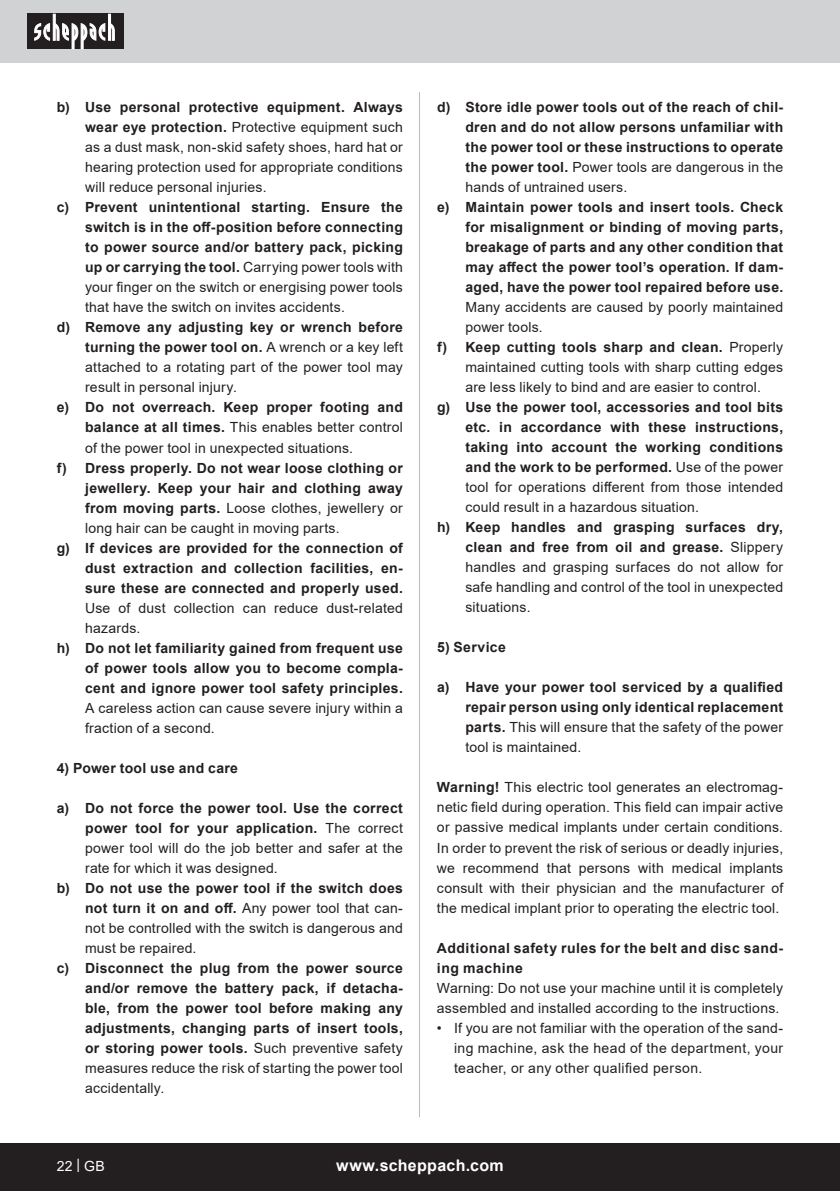
<style>
.page{position:relative;width:840px;height:1191px;background:#fff}
.page>*{position:absolute;margin:0;border:0;box-sizing:border-box;transform-origin:0 0}
.t1{font:700 16px "Arial";letter-spacing:.02em;color:#fff}
.t2{font:700 14px/20px "Arial";letter-spacing:.02em;color:#231f20;text-align:justify}
.t3{font:14px/20px "Arial";letter-spacing:.015em;color:#231f20;text-align:justify}
.t4{font:14px "Arial";color:#fff}
.s1{font-weight:700}
.s2{font-weight:400}
</style>
<div class="page">
<div style="left:0;top:0;width:839px;height:63px;background:#d1d2d4"></div>
<div style="left:0;top:1143px;width:839px;height:48px;background:#231f20"></div>
<div style="left:27px;top:14px;width:96px;height:35px;background:#231f20"></div>
<svg style="left:34px;top:14px;width:81px;height:35px"></svg>
<hr style="left:419px;top:92px;width:1px;height:1025px;background:#b9bdc0">
<p class="t3" style="left:85px;top:97px;width:319px;text-indent:-28px"><span class="s1">b) Use personal protective equipment. Always wear eye protection.</span> Protective equipment such as a dust mask, non-skid safety shoes, hard hat or hearing protection used for appropriate conditions will reduce personal injuries.</p>
<p class="t2" style="left:85px;top:198px;width:319px;text-indent:-28px">c) Prevent unintentional starting. Ensure the switch is in the off-position before connecting to power source and/or battery pack, picking up or carrying the tool. <span class="s2">Carrying power tools with your finger on the switch or energising power tools that have the switch on invites accidents.</span></p>
<p class="t3" style="left:85px;top:317px;width:319px;text-indent:-28px"><span class="s1">d) Remove any adjusting key or wrench before turning the power tool on.</span> A wrench or a key left attached to a rotating part of the power tool may result in personal injury.</p>
<p class="t3" style="left:85px;top:397px;width:319px;text-indent:-28px"><span class="s1">e) Do not overreach. Keep proper footing and balance at all times.</span> This enables better control of the power tool in unexpected situations.</p>
<p class="t2" style="left:85px;top:458px;width:319px;text-indent:-28px">f) Dress properly. Do not wear loose clothing or jewellery. Keep your hair and clothing away from moving parts. <span class="s2">Loose clothes, jewellery or long hair can be caught in moving parts.</span></p>
<p class="t2" style="left:85px;top:538px;width:319px;text-indent:-28px">g) If devices are provided for the connection of dust extraction and collection facilities, en&shy;sure these are connected and properly used.</p>
<p class="t3" style="left:85px;top:597px;width:319px">Use of dust collection can reduce dust-related hazards.</p>
<p class="t2" style="left:85px;top:638px;width:319px;text-indent:-28px">h) Do not let familiarity gained from frequent use of power tools allow you to become compla&shy;cent and ignore power tool safety principles.</p>
<p class="t3" style="left:85px;top:697px;width:319px">A careless action can cause severe injury within a fraction of a second.</p>
<p class="t2" style="left:57px;top:758px;width:183px">4) Power tool use and care</p>
<p class="t3" style="left:85px;top:797px;width:319px;text-indent:-28px"><span class="s1">a) Do not force the power tool. Use the correct power tool for your application.</span> The correct power tool will do the job better and safer at the rate for which it was designed.</p>
<p class="t3" style="left:85px;top:877px;width:319px;text-indent:-28px"><span class="s1">b) Do not use the power tool if the switch does not turn it on and off.</span> Any power tool that can&shy;not be controlled with the switch is dangerous and must be repaired.</p>
<p class="t2" style="left:85px;top:958px;width:319px;text-indent:-28px">c) Disconnect the plug from the power source and/or remove the battery pack, if detacha&shy;ble, from the power tool before making any adjustments, changing parts of insert tools, or storing power tools. <span class="s2">Such preventive safety measures reduce the risk of starting the power tool accidentally.</span></p>
<p class="t2" style="left:465px;top:97px;width:319px;text-indent:-28px">d) Store idle power tools out of the reach of chil&shy;dren and do not allow persons unfamiliar with the power tool or these instructions to operate the power tool. <span class="s2">Power tools are dangerous in the hands of untrained users.</span></p>
<p class="t2" style="left:465px;top:197px;width:319px;text-indent:-28px">e) Maintain power tools and insert tools. Check for misalignment or binding of moving parts, breakage of parts and any other condition that may affect the power tool’s operation. If dam&shy;aged, have the power tool repaired before use.</p>
<p class="t3" style="left:465px;top:297px;width:319px">Many accidents are caused by poorly maintained</p>
<p class="t3" style="left:465px;top:317px;width:79px">power tools.</p>
<p class="t2" style="left:437px;top:337px;width:347px">f) Keep cutting tools sharp and clean. <span class="s2">Properly</span></p>
<p class="t3" style="left:465px;top:357px;width:319px">maintained cutting tools with sharp cutting edges</p>
<p class="t3" style="left:465px;top:377px;width:297px">are less likely to bind and are easier to control.</p>
<p class="t2" style="left:465px;top:397px;width:319px;text-indent:-28px">g) Use the power tool, accessories and tool bits etc. in accordance with these instructions, taking into account the working conditions and the work to be performed. <span class="s2">Use of the power tool for operations different from those intended could result in a hazardous situation.</span></p>
<p class="t3" style="left:465px;top:517px;width:319px;text-indent:-28px"><span class="s1">h) Keep handles and grasping surfaces dry, clean and free from oil and grease.</span> Slippery handles and grasping surfaces do not allow for safe handling and control of the tool in unexpected situations.</p>
<p class="t2" style="left:437px;top:637px;width:70px">5) Service</p>
<p class="t2" style="left:465px;top:677px;width:319px;text-indent:-28px">a) Have your power tool serviced by a qualified repair person using only identical replacement parts. <span class="s2">This will ensure that the safety of the power tool is maintained.</span></p>
<p class="t3" style="left:437px;top:777px;width:347px"><span class="s1">Warning!</span> This electric tool generates an electromag&shy;netic field during operation. This field can impair active or passive medical implants under certain conditions.<br>In order to prevent the risk of serious or deadly injuries, we recommend that persons with medical implants consult with their physician and the manufacturer of the medical implant prior to operating the electric tool.</p>
<p class="t2" style="left:437px;top:937px;width:347px">Additional safety rules for the belt and disc sand&shy;ing machine</p>
<p class="t3" style="left:437px;top:977px;width:347px">Warning: Do not use your machine until it is completely assembled and installed according to the instructions.</p>
<p class="t3" style="left:454px;top:1017px;width:330px;text-indent:-17px">• If you are not familiar with the operation of the sand&shy;ing machine, ask the head of the department, your teacher, or any other qualified person.</p>
<p class="t4" style="left:57px;top:1156px;width:50px">22 | GB</p>
<p class="t1" style="left:336px;top:1154px;width:169px">www.scheppach.com</p>
</div>
